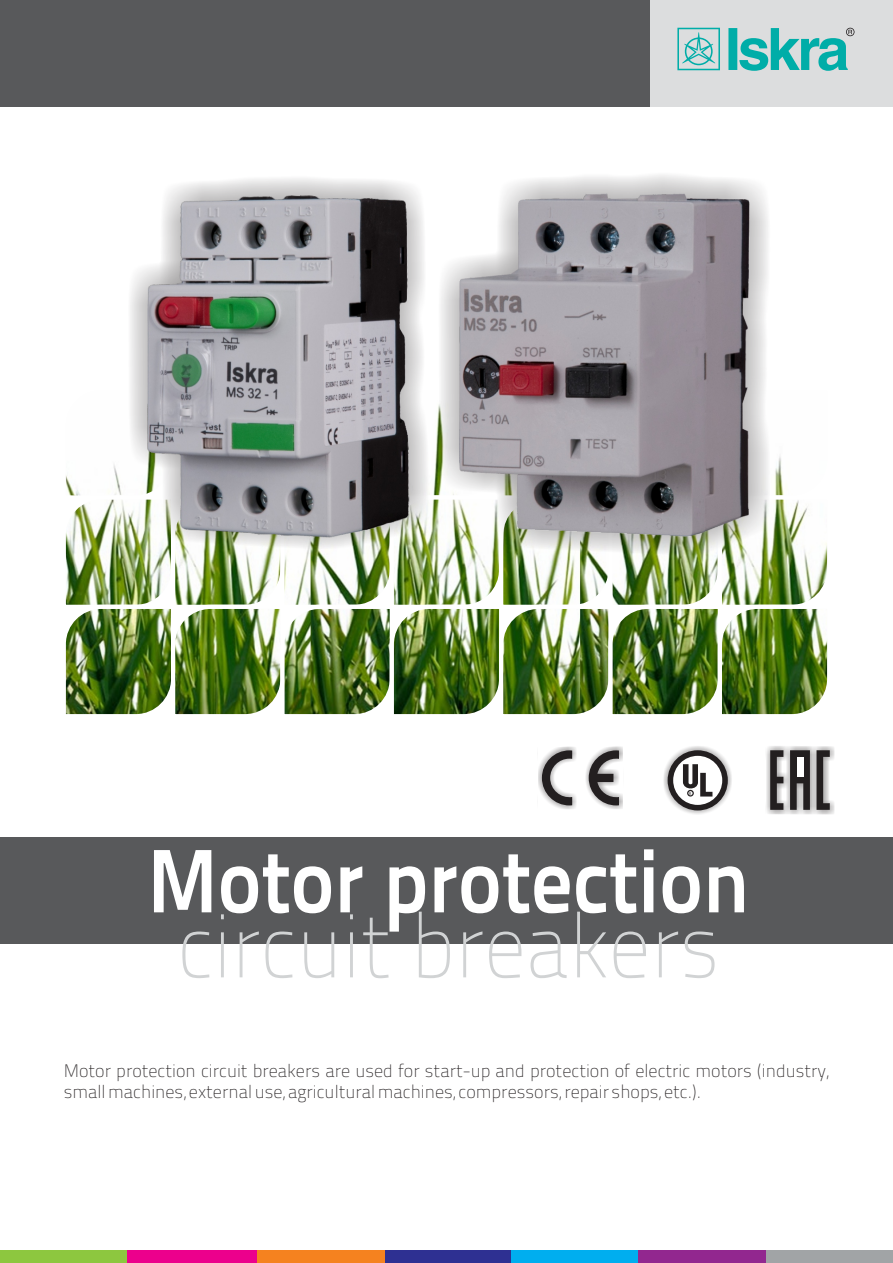
<style>
.page{position:relative;width:893px;height:1263px;background:#fff}
.page>*{position:absolute;margin:0;border:0;box-sizing:border-box;transform-origin:0 0}
.t1{font:700 90px "Titillium Text 22 L";color:#fff;scale:.92 1}
.t2{font:100 90px "Titillium Text 22 L";color:#d1d3d4;scale:.92 1}
.t3{font:100 18px/21.5px "Titillium Text 22 L";color:#231f20}
.t4{font:4.5px "Calibri";color:#231f20;scale:.87 1}
</style>
<div class="page">
<img style="left:65px;top:456px;width:763px;height:259px">
<div style="left:0;top:838px;width:893px;height:106px;background:#58595b"></div>
<div style="left:0;top:1250px;width:127px;height:13px;background:#8dc73f"></div>
<div style="left:127px;top:1250px;width:131px;height:13px;background:#ec008c"></div>
<div style="left:385px;top:1250px;width:127px;height:13px;background:#2e3092"></div>
<div style="left:258px;top:1250px;width:127px;height:13px;background:#f5821f"></div>
<div style="left:512px;top:1250px;width:127px;height:13px;background:#00aeef"></div>
<div style="left:639px;top:1250px;width:127px;height:13px;background:#92278f"></div>
<div style="left:766px;top:1250px;width:127px;height:13px;background:#a1a4a6"></div>
<div style="left:0;top:0;width:651px;height:106px;background:#58595b"></div>
<div style="left:651px;top:0;width:242px;height:106px;background:#dcddde"></div>
<svg style="left:677px;top:28px;width:43px;height:42px"></svg>
<svg style="left:728px;top:28px;width:126px;height:43px"></svg>
<div style="left:538px;top:746px;width:85px;height:63px;background:#231f20;opacity:.49"></div>
<svg style="left:542px;top:750px;width:30px;height:55px"></svg>
<svg style="left:589px;top:750px;width:30px;height:55px"></svg>
<svg style="left:663px;top:746px;width:69px;height:68px"></svg>
<svg style="left:431px;top:175px;width:349px;height:387px"></svg>
<img style="left:453px;top:184px;width:303px;height:355px">
<svg style="left:116px;top:175px;width:327px;height:382px"></svg>
<img style="left:137px;top:190px;width:282px;height:351px">
<div style="left:766px;top:746px;width:68px;height:68px;background:#231f20;opacity:.49"></div>
<svg style="left:790px;top:750px;width:20px;height:60px"></svg>
<svg style="left:770px;top:750px;width:13px;height:60px"></svg>
<svg style="left:816px;top:750px;width:14px;height:60px"></svg>
<div style="left:797px;top:757px;width:6px;height:20px;background:#fff"></div>
<p class="t4" style="left:689px;top:791px;width:4px">R</p>
<h1 class="t1" style="left:148px;top:845px;width:656px">Motor protection</h1>
<h1 class="t2" style="left:177px;top:910px;width:591px">circuit breakers</h1>
<p class="t3" style="left:64px;top:1061px;width:767px">Motor protection circuit breakers are used for start-up and protection of electric motors (industry, small machines, external use, agricultural machines, compressors, repair shops, etc.).</p>
</div>
